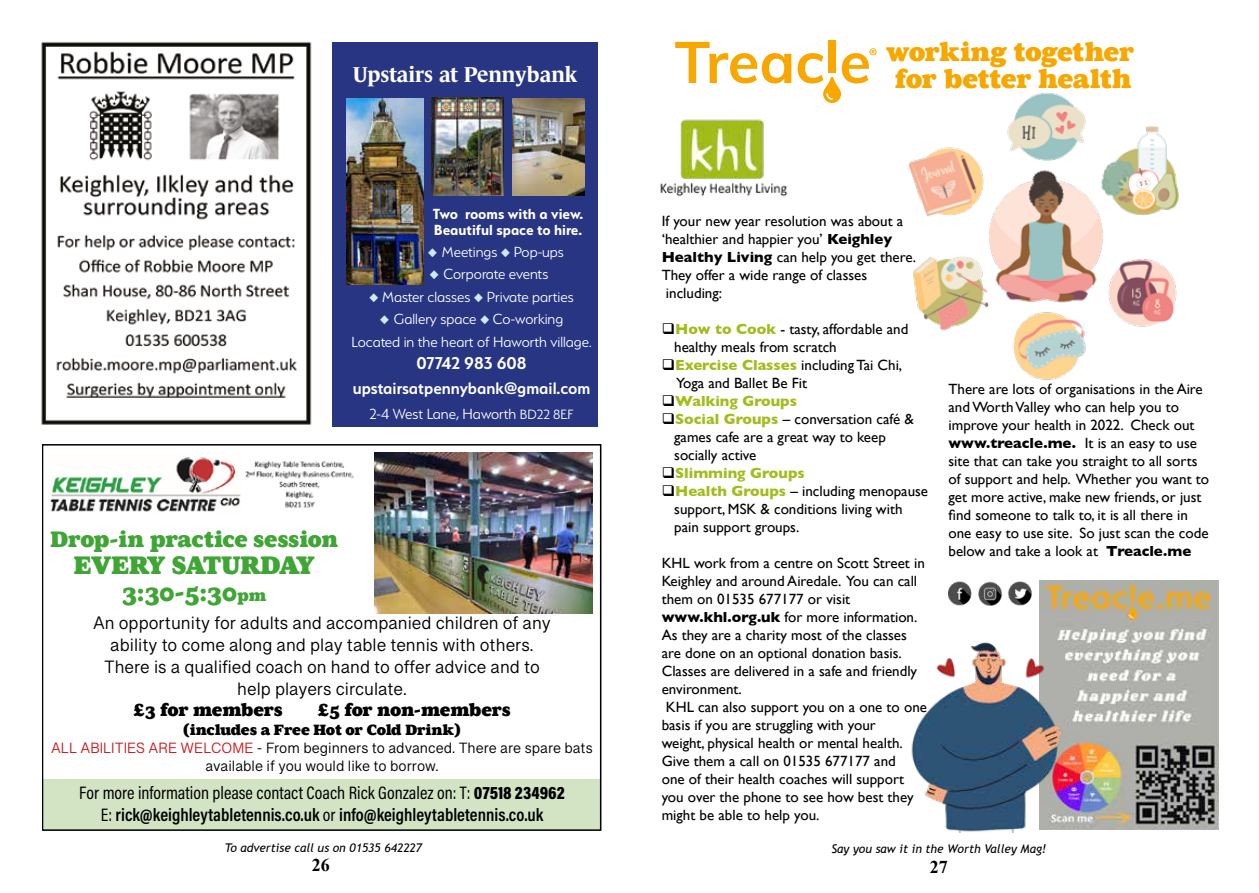
<style>
.page{position:relative;width:1259px;height:893px;background:#fff}
.page>*{position:absolute;margin:0;border:0;box-sizing:border-box;transform-origin:0 0}
.t1{font:26.7px/27px "Aurea Ultra";letter-spacing:-.02em;color:#f7a700;text-align:center}
.t2{font:25.8px/27.3px "Aurea Ultra";letter-spacing:-.01em;color:#3fa535;text-align:center}
.t3{font:22.8px "Aurea Ultra";letter-spacing:-.01em;color:#3fa535}
.t4{font:700 21.9px "Le Monde Journal Std";color:#fff}
.t5{font:600 19.2px "Serenity";color:#fff}
.t6{font:600 18.75px "Serenity";color:#fff}
.t7{font:18.15px/21.9px "Grantha Sangam MN";color:#000;text-align:center}
.t8{font:600 18.15px/21.9px "Acumin Pro Cond";color:#000;text-align:center}
.t9{font:18.15px "Aurea Ultra";letter-spacing:-.02em;color:#000}
.t10{font:700 18px "Times New Roman";color:#000}
.t11{font:300 16.5px/22.4px "Serenity";color:#fff;text-align:center}
.t12{font:700 16.5px/16px "Serenity";color:#fff}
.t13{font:15.15px/18.1px "Grantha Sangam MN";color:#000;text-align:center}
.t14{font:15.15px "Aurea Ultra";letter-spacing:-.02em;color:#000}
.t15{font:14.85px/18px "Gill Sans";color:#000}
.t16{font:700 14.85px "Gill Sans";color:#a0bd1b}
.t17{font:italic 12px "Trebuchet MS";color:#000}
.s1{color:#cfe9f0}
.s2{font-size:15.15px}
.s3{font-size:16.65px}
.s4{color:#cd1719}
.s5{font-weight:400}
.s6{font-weight:900}
.s7{font-weight:700}
.s8{font-weight:700;color:#a0bd1b}
.s9{color:#000}
</style>
<div class="page">
<img style="left:1040px;top:580px;width:178px;height:249px">
<svg style="left:675px;top:42px;width:116px;height:41px"></svg>
<div style="left:828px;top:41px;width:7px;height:32px;background:#f7a700"></div>
<svg style="left:797px;top:48px;width:79px;height:55px"></svg>
<img style="left:948px;top:581px;width:84px;height:24px">
<img style="left:911px;top:605px;width:227px;height:227px">
<img style="left:908px;top:93px;width:271px;height:287px">
<img style="left:660px;top:119px;width:128px;height:78px">
<div style="left:332px;top:42px;width:266px;height:385px;background:#283583"></div>
<img style="left:347px;top:98px;width:76px;height:187px">
<img style="left:431px;top:97px;width:72px;height:99px">
<img style="left:512px;top:98px;width:72px;height:98px">
<img style="left:41px;top:41px;width:271px;height:384px">
<img style="left:50px;top:457px;width:191px;height:55px">
<img style="left:245px;top:461px;width:109px;height:47px">
<div style="left:43px;top:780px;width:558px;height:51px;background:#d2e4c4"></div>
<img style="left:374px;top:453px;width:218px;height:160px">
<div style="left:43px;top:444px;width:558px;height:387px;border:2px solid #000"></div>
<h3 class="t4" style="left:353px;top:62px;width:226px">Upstairs at Pennybank</h3>
<p class="t12" style="left:433px;top:205px;width:152px">Two rooms with a view.<br>Beautiful space to hire.</p>
<p class="t11" style="left:428px;top:241px;width:137px"><span class="s1">◆</span> Meetings <span class="s1">◆</span> Pop-ups</p>
<p class="t11" style="left:430px;top:263px;width:120px"><span class="s1">◆</span> Corporate events</p>
<p class="t11" style="left:369px;top:285px;width:206px"><span class="s1">◆</span> Master classes <span class="s1">◆</span> Private parties</p>
<p class="t11" style="left:351px;top:308px;width:241px"><span class="s1">◆</span> Gallery space <span class="s1">◆</span> Co-working<br>Located in the heart of Haworth village.</p>
<p class="t5" style="left:416px;top:352px;width:112px">07742 983 608</p>
<p class="t6" style="left:353px;top:378px;width:239px">upstairsatpennybank@gmail.com</p>
<p class="t11" style="left:369px;top:403px;width:206px">2-4 West Lane, Haworth <span class="s2">BD22 8EF</span></p>
<h3 class="t3" style="left:50px;top:525px;width:289px">Drop-in practice session</h3>
<h2 class="t2" style="left:74px;top:551px;width:242px">EVERY SATURDAY<br>3:30-5:30<span class="s3">pm</span></h2>
<p class="t7" style="left:93px;top:612px;width:459px">An opportunity for adults and accompanied children of any ability to come along and play table tennis with others.<br>There is a qualified coach on hand to offer advice and to help players circulate.</p>
<p class="t9" style="left:133px;top:699px;width:151px">£3 for members</p>
<p class="t9" style="left:317px;top:699px;width:195px">£5 for non-members</p>
<p class="t14" style="left:183px;top:720px;width:280px">(includes a Free Hot or Cold Drink)</p>
<p class="t13" style="left:51px;top:738px;width:543px"><span class="s4">ALL ABILITIES ARE WELCOME</span> - From beginners to advanced. There are spare bats available if you would like to borrow.</p>
<p class="t8" style="left:79px;top:781px;width:487px"><span class="s5">For more information please contact Coach Rick Gonzalez on: T:</span> <span class="s6">07518 234962<br></span><span class="s5">E:</span> rick@keighleytabletennis.co.uk <span class="s5">or</span> info@keighleytabletennis.co.uk</p>
<h1 class="t1" style="left:886px;top:38px;width:250px">working together for better health</h1>
<p class="t15" style="left:662px;top:212px;width:256px">If your new year resolution was about a ‘healthier and happier you’ <span class="s7">Keighley<br>Healthy Living</span> can help you get there.<br>They offer a wide range of classes including:</p>
<p class="t15" style="left:674px;top:320px;width:236px;text-indent:-13px">❑<span class="s8">How to Cook</span> - tasty, affordable and healthy meals from scratch</p>
<p class="t15" style="left:676px;top:356px;width:228px;text-indent:-14px">❑<span class="s8">Exercise Classes</span> including Tai Chi,<br>Yoga and Ballet Be Fit</p>
<p class="t16" style="left:662px;top:390px;width:137px"><span class="s9">❑</span>Walking Groups</p>
<p class="t15" style="left:674px;top:410px;width:241px;text-indent:-13px">❑<span class="s8">Social Groups</span> – conversation café &amp; games cafe are a great way to keep socially active</p>
<p class="t16" style="left:662px;top:462px;width:145px"><span class="s9">❑</span>Slimming Groups</p>
<p class="t15" style="left:674px;top:482px;width:255px;text-indent:-13px">❑<span class="s8">Health Groups</span> – including menopause support, MSK &amp; conditions living with pain support groups.</p>
<p class="t15" style="left:662px;top:554px;width:267px">KHL work from a centre on Scott Street in Keighley and around Airedale. You can call them on 01535 677177 or visit <span class="s7">www.khl.org.uk</span> for more information.<br>As they are a charity most of the classes are done on an optional donation basis.<br>Classes are delivered in a safe and friendly environment.<br>KHL can also support you on a one to one basis if you are struggling with your<br>weight, physical health or mental health.<br>Give them a call on 01535 677177 and<br>one of their health coaches will support you over the phone to see how best they might be able to help you.</p>
<p class="t15" style="left:948px;top:380px;width:262px">There are lots of organisations in the Aire and Worth Valley who can help you to improve your health in 2022. Check out <span class="s7">www.treacle.me.</span> It is an easy to use site that can take you straight to all sorts of support and help. Whether you want to get more active, make new friends, or just find someone to talk to, it is all there in one easy to use site. So just scan the code below and take a look at <span class="s7">Treacle.me</span></p>
<p class="t17" style="left:225px;top:841px;width:199px">To advertise call us on 01535 642227</p>
<p class="t17" style="left:831px;top:841px;width:216px">Say you saw it in the Worth Valley Mag!</p>
<p class="t10" style="left:930px;top:854px;width:19px">27</p>
<p class="t10" style="left:312px;top:852px;width:19px">26</p>
</div>
